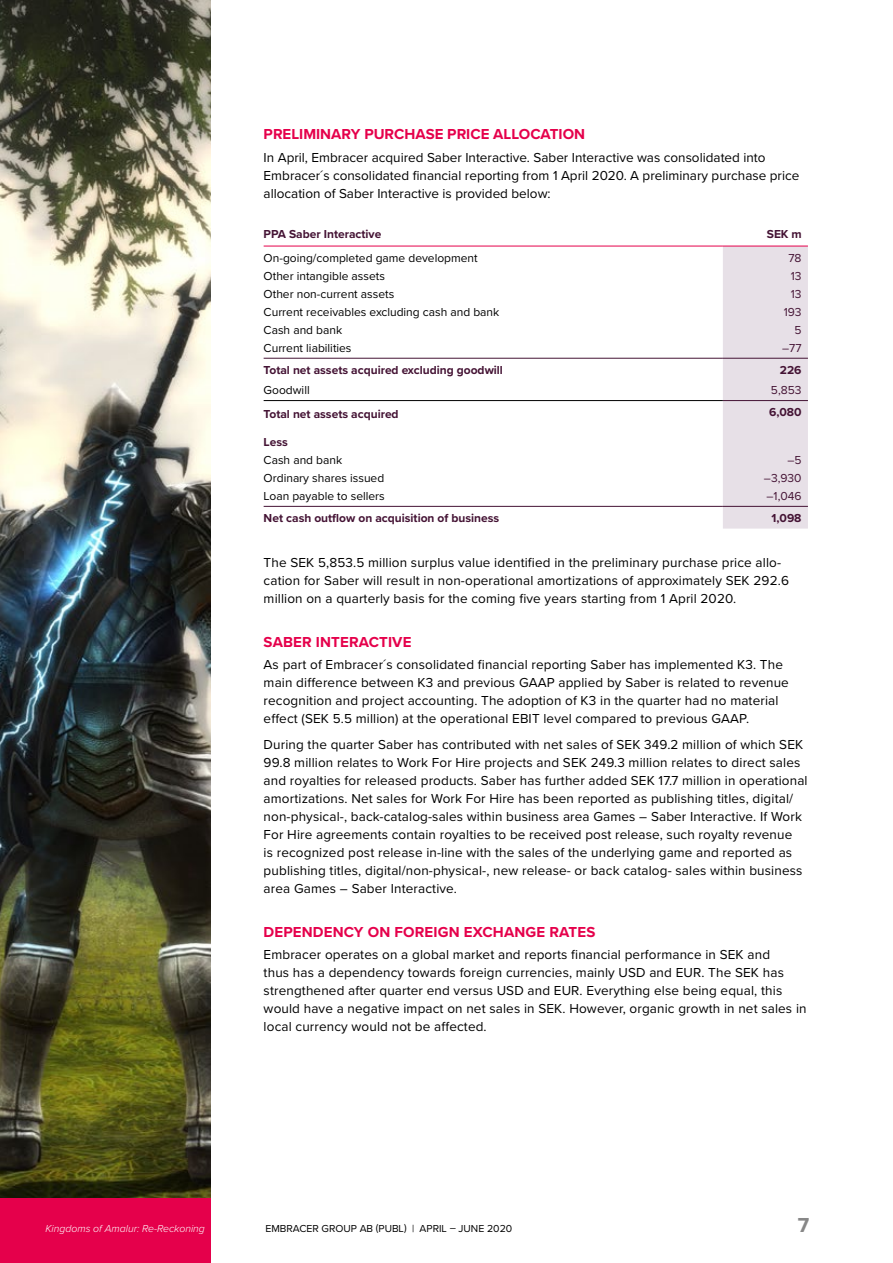
<style>
.page{position:relative;width:893px;height:1263px;background:#fff}
.page>*{position:absolute;margin:0;border:0;box-sizing:border-box;transform-origin:0 0}
.t1{font:700 21px "Proxima Nova";color:#878787}
.t2{font:700 15px "Proxima Nova";letter-spacing:.01em;color:#e5004b}
.t3{font:13.5px/18px "Proxima Nova";letter-spacing:.01em;color:#000}
.t4{font:12px "Proxima Nova";color:#000}
.t5{font:700 12px "Proxima Nova";color:#441334}
.t6{font:12px "Proxima Nova";color:#441334}
.t7{font:10.5px "Proxima Nova";color:#000}
.t8{font:italic 300 10.5px "Proxima Nova";color:#fff}
</style>
<div class="page">
<div style="left:723px;top:247px;width:85px;height:282px;background:#e7e0e7"></div>
<hr style="left:264px;top:358px;width:459px;height:1px;background:#441334">
<hr style="left:723px;top:358px;width:85px;height:1px;background:#441334">
<hr style="left:264px;top:506px;width:459px;height:1px;background:#441334">
<hr style="left:723px;top:506px;width:85px;height:1px;background:#441334">
<hr style="left:264px;top:400px;width:459px;height:1px;background:#000">
<hr style="left:723px;top:400px;width:85px;height:1px;background:#441334">
<hr style="left:723px;top:246px;width:85px;height:1px;background:#e5004b">
<hr style="left:264px;top:246px;width:459px;height:1px;background:#e5004b">
<div style="left:0;top:1198px;width:211px;height:65px;background:#e5004b"></div>
<img style="left:0;top:0;width:211px;height:1198px">
<p class="t2" style="left:264px;top:123px;width:323px">PRELIMINARY PURCHASE PRICE ALLOCATION</p>
<p class="t3" style="left:264px;top:148px;width:537px">In April, Embracer acquired Saber Interactive. Saber Interactive was consolidated into<br>Embracer´s consolidated financial reporting from 1 April 2020. A preliminary purchase price allocation of Saber Interactive is provided below:</p>
<p class="t5" style="left:264px;top:225px;width:119px">PPA Saber Interactive</p>
<p class="t5" style="left:767px;top:225px;width:36px">SEK m</p>
<p class="t4" style="left:264px;top:249px;width:216px">On-going/completed game development</p>
<p class="t6" style="left:788px;top:249px;width:15px">78</p>
<p class="t4" style="left:264px;top:267px;width:123px">Other intangible assets</p>
<p class="t6" style="left:791px;top:267px;width:12px">13</p>
<p class="t4" style="left:264px;top:285px;width:132px">Other non-current assets</p>
<p class="t6" style="left:791px;top:285px;width:12px">13</p>
<p class="t4" style="left:264px;top:303px;width:237px">Current receivables excluding cash and bank</p>
<p class="t6" style="left:784px;top:303px;width:19px">193</p>
<p class="t4" style="left:264px;top:321px;width:80px">Cash and bank</p>
<p class="t6" style="left:794px;top:321px;width:9px">5</p>
<p class="t4" style="left:264px;top:339px;width:89px">Current liabilities</p>
<p class="t6" style="left:782px;top:339px;width:21px">–77</p>
<p class="t5" style="left:264px;top:361px;width:241px">Total net assets acquired excluding goodwill</p>
<p class="t5" style="left:780px;top:361px;width:23px">226</p>
<p class="t4" style="left:264px;top:381px;width:48px">Goodwill</p>
<p class="t6" style="left:771px;top:381px;width:32px">5,853</p>
<p class="t5" style="left:264px;top:405px;width:137px">Total net assets acquired</p>
<p class="t5" style="left:769px;top:403px;width:34px">6,080</p>
<p class="t5" style="left:264px;top:433px;width:26px">Less</p>
<p class="t4" style="left:264px;top:451px;width:80px">Cash and bank</p>
<p class="t6" style="left:787px;top:451px;width:16px">–5</p>
<p class="t4" style="left:264px;top:469px;width:122px">Ordinary shares issued</p>
<p class="t6" style="left:764px;top:469px;width:39px">–3,930</p>
<p class="t4" style="left:264px;top:487px;width:123px">Loan payable to sellers</p>
<p class="t6" style="left:766px;top:487px;width:37px">–1,046</p>
<p class="t5" style="left:264px;top:509px;width:237px">Net cash outflow on acquisition of business</p>
<p class="t5" style="left:771px;top:509px;width:32px">1,098</p>
<p class="t3" style="left:264px;top:553px;width:527px">The SEK 5,853.5 million surplus value identified in the preliminary purchase price allo&shy;cation for Saber will result in non-operational amortizations of approximately SEK 292.6 million on a quarterly basis for the coming five years starting from 1 April 2020.</p>
<p class="t2" style="left:264px;top:630px;width:149px">SABER INTERACTIVE</p>
<p class="t3" style="left:264px;top:655px;width:527px">As part of Embracer´s consolidated financial reporting Saber has implemented K3. The main difference between K3 and previous GAAP applied by Saber is related to revenue recognition and project accounting. The adoption of K3 in the quarter had no material effect (SEK 5.5 million) at the operational EBIT level compared to previous GAAP.</p>
<p class="t3" style="left:264px;top:735px;width:545px">During the quarter Saber has contributed with net sales of SEK 349.2 million of which SEK 99.8 million relates to Work For Hire projects and SEK 249.3 million relates to direct sales and royalties for released products. Saber has further added SEK 17.7 million in operational amortizations. Net sales for Work For Hire has been reported as publishing titles, digital/ non-physical-, back-catalog-sales within business area Games – Saber Interactive. If Work For Hire agreements contain royalties to be received post release, such royalty revenue<br>is recognized post release in-line with the sales of the underlying game and reported as publishing titles, digital/non-physical-, new release- or back catalog- sales within business area Games – Saber Interactive.</p>
<p class="t2" style="left:264px;top:921px;width:333px">DEPENDENCY ON FOREIGN EXCHANGE RATES</p>
<p class="t3" style="left:264px;top:945px;width:544px">Embracer operates on a global market and reports financial performance in SEK and<br>thus has a dependency towards foreign currencies, mainly USD and EUR. The SEK has strengthened after quarter end versus USD and EUR. Everything else being equal, this would have a negative impact on net sales in SEK. However, organic growth in net sales in local currency would not be affected.</p>
<p class="t8" style="left:45px;top:1220px;width:161px">Kingdoms of Amalur: Re-Reckoning</p>
<p class="t7" style="left:265px;top:1220px;width:248px">EMBRACER GROUP AB (PUBL) | APRIL – JUNE 2020</p>
<h1 class="t1" style="left:798px;top:1209px;width:13px">7</h1>
</div>
